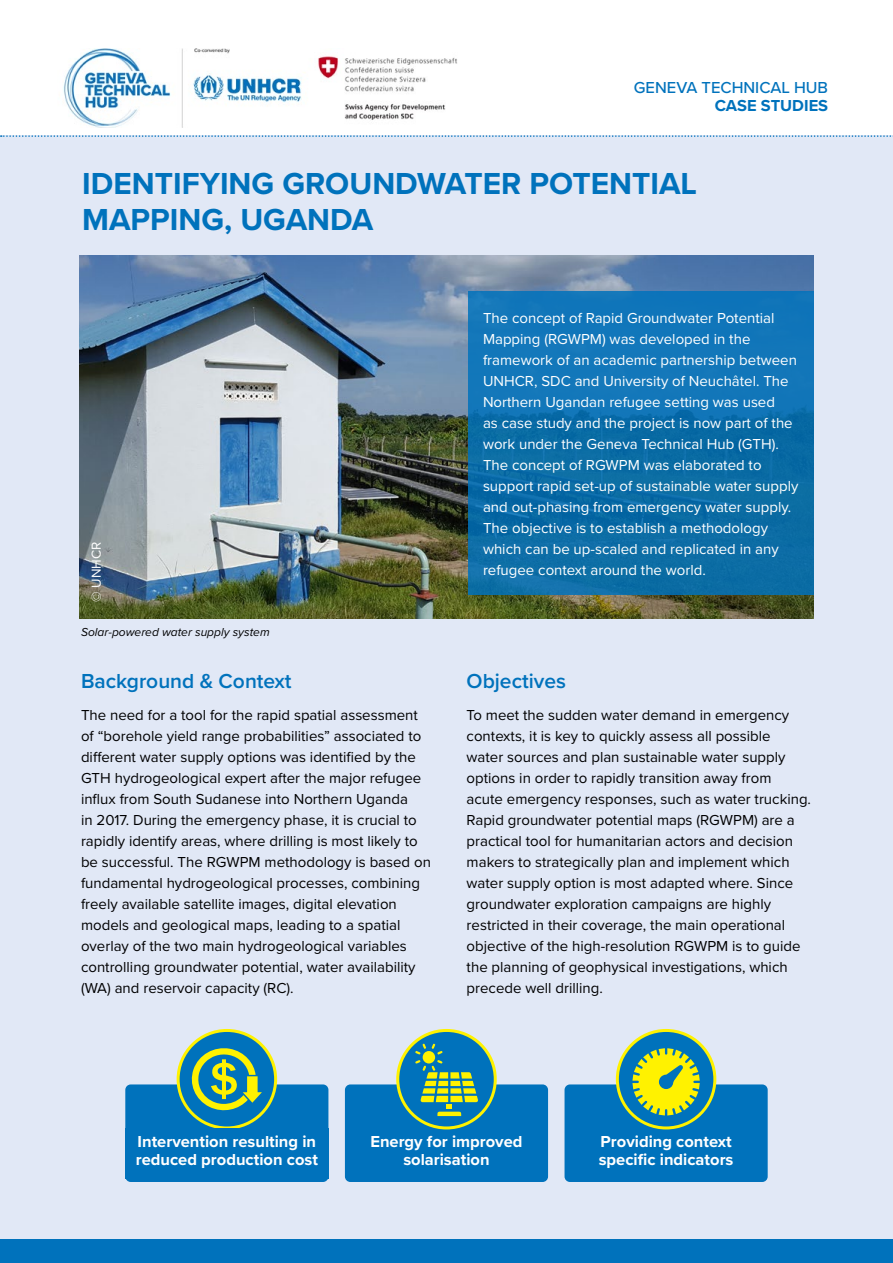
<style>
.page{position:relative;width:893px;height:1263px;background:#fff}
.page>*{position:absolute;margin:0;border:0;box-sizing:border-box;transform-origin:0 0}
.t1{font:700 31.5px/36.6px "Proxima Nova";color:#0072bc}
.t2{font:600 21px "Proxima Nova";color:#0072bc}
.t3{font:700 16.5px/18px "Proxima Nova";color:#fff}
.t4{font:500 16.5px "Proxima Nova";color:#0072bc}
.t5{font:700 16.5px "Proxima Nova";color:#0072bc}
.t6{font:15px/21px "Proxima Nova";color:#000001}
.t7{font:15px/21px "Proxima Nova";color:#fff}
.t8{font:13.5px "Proxima Nova";color:#fff}
.t9{font:italic 12px "Proxima Nova";color:#000001}
</style>
<div class="page">
<div style="left:0;top:135px;width:893px;height:1128px;background:#e1e8f6"></div>
<img style="left:80px;top:255px;width:734px;height:364px">
<div style="left:469px;top:291px;width:345px;height:304px;background:linear-gradient(to right,#0f71af,#0c6fac)"></div>
<div style="left:0;top:1240px;width:893px;height:23px;background:#0072bc"></div>
<div style="left:125px;top:1084px;width:203px;height:98px;background:#0072bc;border-radius:5px"></div>
<div style="left:345px;top:1084px;width:203px;height:98px;background:#0072bc;border-radius:5px"></div>
<div style="left:565px;top:1084px;width:203px;height:98px;background:#0072bc;border-radius:5px"></div>
<svg style="left:178px;top:1030px;width:98px;height:98px;fill:#0072bc"></svg>
<div style="left:177px;top:1029px;width:100px;height:100px;border:3px solid #fff200;border-radius:50%"></div>
<div style="left:398px;top:1030px;width:97px;height:98px;background:#0072bc;border-radius:50%"></div>
<div style="left:396px;top:1029px;width:101px;height:100px;border:3px solid #fff200;border-radius:50%"></div>
<svg style="left:617px;top:1030px;width:98px;height:98px;fill:#0072bc"></svg>
<div style="left:616px;top:1029px;width:100px;height:100px;border:3px solid #fff200;border-radius:50%"></div>
<svg style="left:189px;top:1046px;width:73px;height:68px"></svg>
<div style="left:125px;top:1128px;width:203px;height:50px;background:#0072bc"></div>
<img style="left:63px;top:48px;width:394px;height:79px">
<svg style="left:1px;top:135px;width:892px;height:2px"></svg>
<div style="left:423px;top:1051px;width:12px;height:12px;background:#fff200;border-radius:50%"></div>
<svg style="left:432px;top:1043px;width:11px;height:11px"></svg>
<svg style="left:415px;top:1060px;width:63px;height:56px"></svg>
<svg style="left:415px;top:1043px;width:11px;height:11px"></svg>
<svg style="left:632px;top:1048px;width:68px;height:67px;background:#a4c442"></svg>
<p class="t4" style="left:634px;top:75px;width:196px">GENEVA TECHNICAL HUB</p>
<p class="t5" style="left:715px;top:93px;width:115px">CASE STUDIES</p>
<h1 class="t1" style="left:82px;top:164px;width:616px">IDENTIFYING GROUNDWATER POTENTIAL<br>MAPPING, UGANDA</h1>
<p class="t8" style="left:86px;top:602px;width:61px;rotate:-90deg">© UNHCR</p>
<p class="t9" style="left:81px;top:623px;width:190px">Solar-powered water supply system</p>
<h2 class="t2" style="left:81px;top:665px;width:212px">Background &amp; Context</h2>
<p class="t6" style="left:81px;top:703px;width:351px">The need for a tool for the rapid spatial assessment of “borehole yield range probabilities” associated to different water supply options was identified by the GTH hydrogeological expert after the major refugee influx from South Sudanese into Northern Uganda<br>in 2017. During the emergency phase, it is crucial to rapidly identify areas, where drilling is most likely to be successful. The RGWPM methodology is based on fundamental hydrogeological processes, combining freely available satellite images, digital elevation models and geological maps, leading to a spatial overlay of the two main hydrogeological variables controlling groundwater potential, water availability (WA) and reservoir capacity (RC).</p>
<p class="t7" style="left:483px;top:307px;width:317px">The concept of Rapid Groundwater Potential Mapping (RGWPM) was developed in the framework of an academic partnership between UNHCR, SDC and University of Neuchâtel. The Northern Ugandan refugee setting was used<br>as case study and the project is now part of the work under the Geneva Technical Hub (GTH).<br>The concept of RGWPM was elaborated to support rapid set-up of sustainable water supply and out-phasing from emergency water supply.<br>The objective is to establish a methodology which can be up-scaled and replicated in any refugee context around the world.</p>
<h2 class="t2" style="left:467px;top:665px;width:101px">Objectives</h2>
<p class="t6" style="left:467px;top:703px;width:346px">To meet the sudden water demand in emergency contexts, it is key to quickly assess all possible water sources and plan sustainable water supply options in order to rapidly transition away from acute emergency responses, such as water trucking.<br>Rapid groundwater potential maps (RGWPM) are a practical tool for humanitarian actors and decision makers to strategically plan and implement which water supply option is most adapted where. Since groundwater exploration campaigns are highly restricted in their coverage, the main operational objective of the high-resolution RGWPM is to guide the planning of geophysical investigations, which precede well drilling.</p>
<p class="t3" style="left:136px;top:1132px;width:184px">Intervention resulting in reduced production cost</p>
<p class="t3" style="left:370px;top:1132px;width:154px;text-align:center">Energy for improved solarisation</p>
<p class="t3" style="left:599px;top:1132px;width:136px">Providing context specific indicators</p>
</div>
